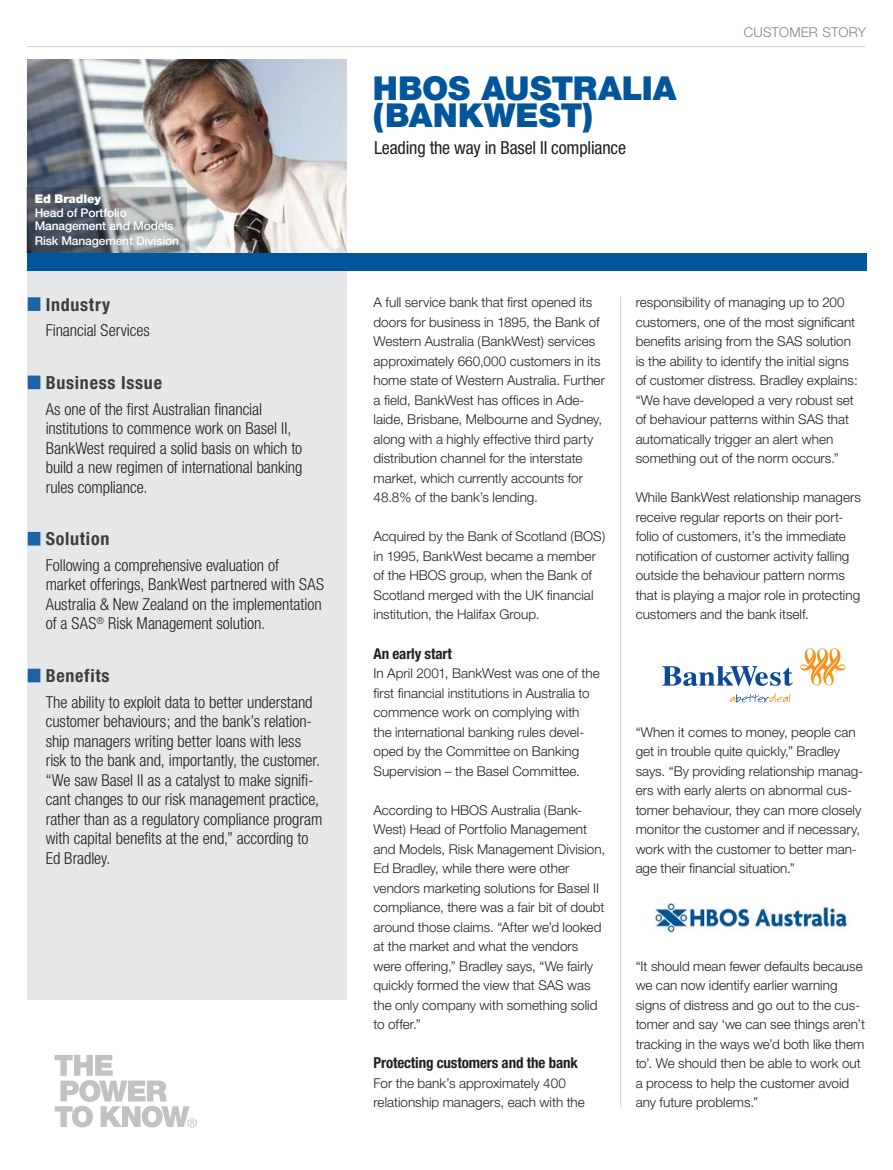
<style>
.page{position:relative;width:893px;height:1170px;background:#fff}
.page>*{position:absolute;margin:0;border:0;box-sizing:border-box;transform-origin:0 0}
.Headline{font:900 33px/27px "Helvetica Neue";color:#01559b}
.Sidebar_Subhd_1__Blu{font:700 condensed 18px "Helvetica Neue";letter-spacing:.04em;color:#3e3e3f}
.kicker_after_Headl{font:condensed 18px "Helvetica Neue";letter-spacing:-.01em;color:#231f20}
.Sidebar_body_text{font:300 condensed 16.5px/19.5px "Helvetica Neue";letter-spacing:-.005em;color:#231f20}
.subhead{font:700 condensed 15px "Helvetica Neue";letter-spacing:-.01em;color:#231f20}
.Body{font:300 13.5px/19.5px "Helvetica Neue";color:#231f20}
.t1{font:300 13.5px "Helvetica Neue";letter-spacing:.01em;color:#808285}
.quote_title{font:500 12px/13.5px "Helvetica Neue";letter-spacing:-.01em;color:#fff}
.quote_name{font:900 12px "Helvetica Neue";color:#fff}
</style>
<div class="page">
<div style="left:27px;top:268px;width:319px;height:731px;background:#e6e7e9"></div>
<div style="left:27px;top:253px;width:839px;height:17px;background:#01559b"></div>
<svg style="left:55px;top:1055px;width:142px;height:72px"></svg>
<hr style="left:27px;top:46px;width:839px;height:1px;background:#d1d2d4">
<div style="left:28px;top:297px;width:12px;height:14px;background:#1d64a6"></div>
<div style="left:28px;top:375px;width:12px;height:14px;background:#1d64a6"></div>
<div style="left:28px;top:532px;width:12px;height:13px;background:#1d64a6"></div>
<div style="left:28px;top:668px;width:12px;height:14px;background:#1d64a6"></div>
<img style="left:27px;top:60px;width:319px;height:193px">
<svg style="left:800px;top:648px;width:46px;height:38px"></svg>
<svg style="left:662px;top:666px;width:131px;height:20px"></svg>
<svg style="left:730px;top:693px;width:61px;height:9px"></svg>
<hr style="left:620px;top:297px;width:1px;height:810px;background:#d1d2d4">
<img style="left:655px;top:902px;width:193px;height:30px">
<svg style="left:27px;top:187px;width:160px;height:65px;background:#787f85"></svg>
<p class="quote_name" style="left:35px;top:192px;width:68px">ED BRADLEY</p>
<p class="quote_title" style="left:35px;top:206px;width:140px">Head of Portfolio<br>Management and Models</p>
<p class="quote_title" style="left:35px;top:234px;width:146px">Risk Management Division</p>
<p class="Sidebar_Subhd_1__Blu" style="left:46px;top:293px;width:66px">Industry</p>
<p class="Sidebar_body_text" style="left:46px;top:320px;width:106px">Financial Services</p>
<p class="Sidebar_Subhd_1__Blu" style="left:46px;top:371px;width:118px">Business Issue</p>
<p class="Sidebar_body_text" style="left:46px;top:399px;width:258px">As one of the first Australian financial institutions to commence work on Basel II, BankWest required a solid basis on which to build a new regimen of international banking rules compliance.</p>
<p class="Sidebar_Subhd_1__Blu" style="left:46px;top:528px;width:65px">Solution</p>
<p class="Sidebar_body_text" style="left:46px;top:555px;width:280px">Following a comprehensive evaluation of<br>market offerings, BankWest partnered with SAS Australia &amp; New Zealand on the implementation of a SAS<sup>®</sup> Risk Management solution.</p>
<p class="Sidebar_Subhd_1__Blu" style="left:46px;top:664px;width:65px">Benefits</p>
<p class="Sidebar_body_text" style="left:46px;top:692px;width:278px">The ability to exploit data to better understand customer behaviours; and the bank’s relation&shy;ship managers writing better loans with less risk to the bank and, importantly, the customer. “We saw Basel II as a catalyst to make signifi&shy;cant changes to our risk management practice, rather than as a regulatory compliance program with capital benefits at the end,” according to Ed Bradley.</p>
<p class="Headline" style="left:373px;top:75px;width:305px">HBOS AUSTRALIA (BANKWEST)</p>
<p class="kicker_after_Headl" style="left:374px;top:137px;width:253px">Leading the way in Basel II compliance</p>
<p class="t1" style="left:744px;top:24px;width:123px">CUSTOMER STORY</p>
<p class="Body" style="left:374px;top:292px;width:233px">A full service bank that first opened its doors for business in 1895, the Bank of Western Australia (BankWest) services approximately 660,000 customers in its home state of Western Australia. Further a field, BankWest has offices in Ade&shy;laide, Brisbane, Melbourne and Sydney, along with a highly effective third party distribution channel for the interstate market, which currently accounts for 48.8% of the bank’s lending.</p>
<p class="Body" style="left:374px;top:526px;width:233px">Acquired by the Bank of Scotland (BOS) in 1995, BankWest became a member of the HBOS group, when the Bank of Scotland merged with the UK financial institution, the Halifax Group.</p>
<p class="subhead" style="left:374px;top:644px;width:80px">An early start</p>
<p class="Body" style="left:374px;top:663px;width:228px">In April 2001, BankWest was one of the first financial institutions in Australia to commence work on complying with the international banking rules devel&shy;oped by the Committee on Banking Supervision – the Basel Committee.</p>
<p class="Body" style="left:374px;top:799px;width:233px">According to HBOS Australia (Bank-West) Head of Portfolio Management and Models, Risk Management Division, Ed Bradley, while there were other vendors marketing solutions for Basel II compliance, there was a fair bit of doubt around those claims. “After we’d looked at the market and what the vendors were offering,” Bradley says, “We fairly quickly formed the view that SAS was the only company with something solid to offer.”</p>
<p class="subhead" style="left:374px;top:1053px;width:206px">Protecting customers and the bank</p>
<p class="Body" style="left:374px;top:1072px;width:213px">For the bank’s approximately 400 relationship managers, each with the</p>
<p class="Body" style="left:636px;top:292px;width:224px">responsibility of managing up to 200 customers, one of the most significant benefits arising from the SAS solution is the ability to identify the initial signs of customer distress. Bradley explains: “We have developed a very robust set of behaviour patterns within SAS that automatically trigger an alert when something out of the norm occurs.”</p>
<p class="Body" style="left:636px;top:487px;width:227px">While BankWest relationship managers receive regular reports on their port&shy;folio of customers, it’s the immediate notification of customer activity falling outside the behaviour pattern norms that is playing a major role in protecting customers and the bank itself.</p>
<p class="Body" style="left:636px;top:721px;width:229px">“When it comes to money, people can get in trouble quite quickly,” Bradley says. “By providing relationship manag&shy;ers with early alerts on abnormal cus&shy;tomer behaviour, they can more closely monitor the customer and if necessary, work with the customer to better man&shy;age their financial situation.”</p>
<p class="Body" style="left:636px;top:955px;width:231px">“It should mean fewer defaults because we can now identify earlier warning signs of distress and go out to the cus&shy;tomer and say ‘we can see things aren’t tracking in the ways we’d both like them to’. We should then be able to work out a process to help the customer avoid any future problems.”</p>
</div>
